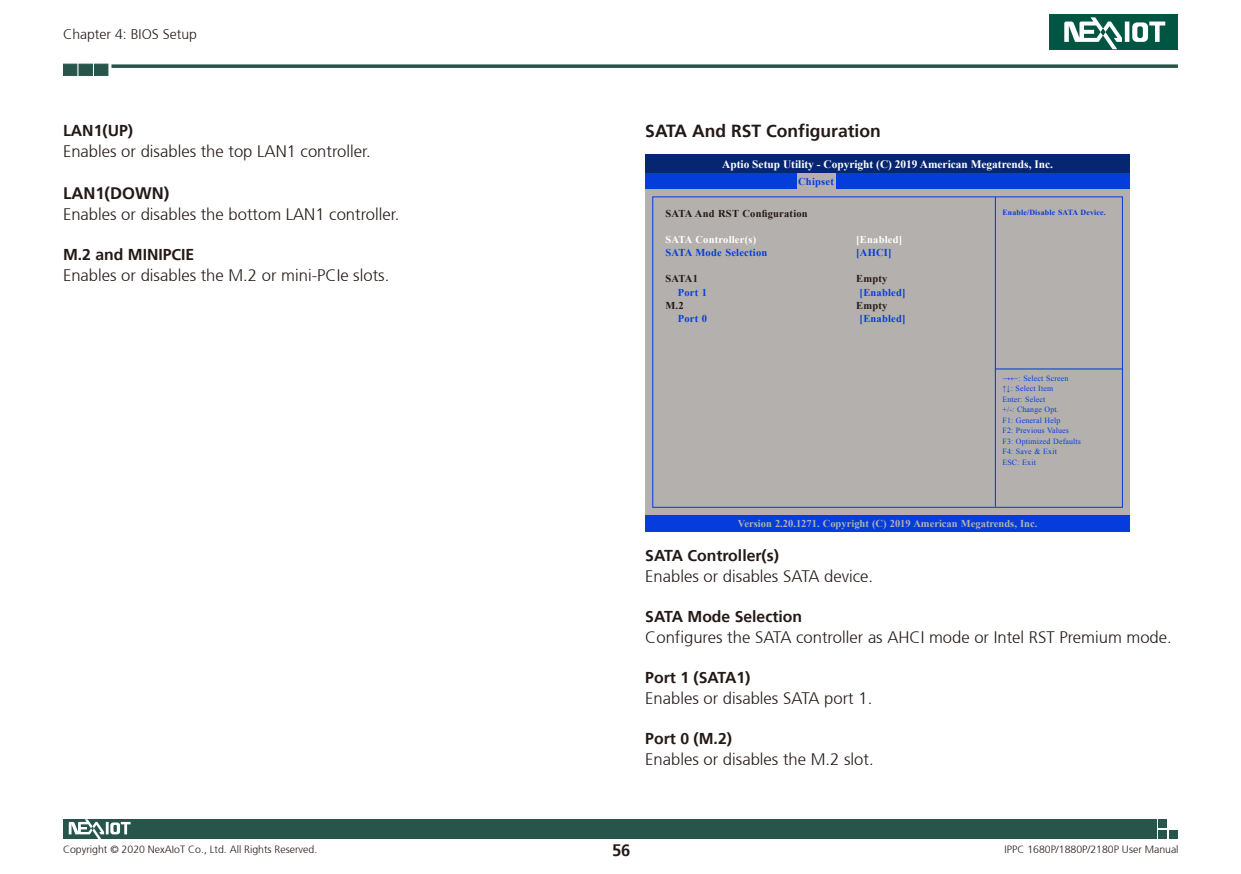
<style>
.page{position:relative;width:1241px;height:874px;background:#fff}
.page>*{position:absolute;margin:0;border:0;box-sizing:border-box;transform-origin:0 0}
.t1{font:700 17.5px "Frutiger 65";color:#231916}
.t2{font:300 16.62px "Frutiger 45";color:#231916}
.t3{font:700 16.62px "Frutiger 65";color:#231916}
.t4{font:700 15.75px "Frutiger 65";color:#231916}
.t5{font:300 14px "Frutiger 45";color:#231916}
.t6{font:700 11.38px "Times New Roman";color:#fff}
.t7{font:300 10.5px "Frutiger 45";color:#231916}
.t8{font:700 10.5px "Times New Roman";letter-spacing:.02em;color:#053ddd}
.t9{font:700 10.5px "Times New Roman";color:#b3b0ae}
.t10{font:700 10.5px "Times New Roman";letter-spacing:.02em;color:#231916}
.t11{font:700 10.5px "Times New Roman";letter-spacing:.02em;color:#fff}
.t12{font:7.88px/10.5px "Times New Roman";letter-spacing:.02em;color:#053ddd}
.t13{font:700 7.88px "Times New Roman";letter-spacing:.02em;color:#053ddd}
</style>
<div class="page">
<svg style="left:111px;top:64px;width:1066px;height:4px;background:#416960"></svg>
<div style="left:63px;top:64px;width:14px;height:12px;background:#27554b"></div>
<div style="left:79px;top:64px;width:14px;height:12px;background:#27554b"></div>
<div style="left:94px;top:64px;width:14px;height:12px;background:#27554b"></div>
<div style="left:1157px;top:819px;width:9px;height:8px;background:#27554b"></div>
<div style="left:1157px;top:829px;width:9px;height:9px;background:#27554b"></div>
<div style="left:1168px;top:829px;width:9px;height:9px;background:#27554b"></div>
<div style="left:63px;top:819px;width:1093px;height:19px;background:#27554b"></div>
<div style="left:1049px;top:14px;width:128px;height:35px;background:#005643"></div>
<svg style="left:1064px;top:17px;width:100px;height:32px"></svg>
<svg style="left:69px;top:819px;width:62px;height:19px"></svg>
<div style="left:645px;top:189px;width:484px;height:325px;background:#b3b0ae"></div>
<div style="left:645px;top:171px;width:484px;height:18px;background:#053ddd"></div>
<hr style="left:994px;top:197px;width:1px;height:309px;background:#053ddd">
<div style="left:796px;top:173px;width:39px;height:17px;background:#b3b0ae"></div>
<div style="left:645px;top:514px;width:484px;height:17px;background:#053ddd"></div>
<div style="left:645px;top:155px;width:484px;height:18px;background:#062671"></div>
<hr style="left:994px;top:368px;width:128px;height:1px;background:#053ddd">
<p class="t5" style="left:63px;top:26px;width:135px">Chapter 4: BIOS Setup</p>
<p class="t4" style="left:63px;top:121px;width:71px">LAN1(UP)</p>
<p class="t2" style="left:63px;top:142px;width:309px">Enables or disables the top LAN1 controller.</p>
<p class="t3" style="left:63px;top:183px;width:108px">LAN1(DOWN)</p>
<p class="t2" style="left:63px;top:205px;width:338px">Enables or disables the bottom LAN1 controller.</p>
<p class="t4" style="left:63px;top:245px;width:133px">M.2 and MINIPCIE</p>
<p class="t2" style="left:63px;top:266px;width:328px">Enables or disables the M.2 or mini-PCIe slots.</p>
<p class="t1" style="left:645px;top:121px;width:237px">SATA And RST Configuration</p>
<p class="t8" style="left:798px;top:174px;width:37px">Chipset</p>
<p class="t6" style="left:722px;top:156px;width:332px">Aptio Setup Utility - Copyright (C) 2019 American Megatrends, Inc.</p>
<p class="t10" style="left:665px;top:206px;width:144px">SATA And RST Configuration</p>
<p class="t13" style="left:1002px;top:207px;width:105px">Enable/Disable SATA Device.</p>
<p class="t11" style="left:665px;top:232px;width:92px">SATA Controller(s)</p>
<p class="t8" style="left:665px;top:245px;width:103px">SATA Mode Selection</p>
<p class="t10" style="left:665px;top:271px;width:34px">SATA1</p>
<p class="t8" style="left:677px;top:285px;width:31px">Port 1</p>
<p class="t10" style="left:665px;top:298px;width:20px">M.2</p>
<p class="t8" style="left:677px;top:311px;width:31px">Port 0</p>
<p class="t11" style="left:856px;top:232px;width:48px">[Enabled]</p>
<p class="t8" style="left:856px;top:245px;width:37px">[AHCI]</p>
<p class="t10" style="left:856px;top:271px;width:33px">Empty</p>
<p class="t8" style="left:859px;top:285px;width:48px">[Enabled]</p>
<p class="t10" style="left:856px;top:298px;width:33px">Empty</p>
<p class="t8" style="left:859px;top:311px;width:48px">[Enabled]</p>
<p class="t12" style="left:1002px;top:372px;width:80px">→←: Select Screen<br>↑↓: Select Item<br>Enter: Select<br>+/-: Change Opt.<br>F1: General Help<br>F2: Previous Values<br>F3: Optimized Defaults<br>F4: Save &amp; Exit<br>ESC: Exit</p>
<p class="t9" style="left:737px;top:515px;width:301px">Version 2.20.1271. Copyright (C) 2019 American Megatrends, Inc.</p>
<p class="t4" style="left:645px;top:545px;width:135px">SATA Controller(s)</p>
<p class="t2" style="left:645px;top:566px;width:229px">Enables or disables SATA device.</p>
<p class="t4" style="left:645px;top:606px;width:158px">SATA Mode Selection</p>
<p class="t2" style="left:645px;top:627px;width:528px">Configures the SATA controller as AHCI mode or Intel RST Premium mode.</p>
<p class="t4" style="left:645px;top:667px;width:107px">Port 1 (SATA1)</p>
<p class="t2" style="left:645px;top:688px;width:228px">Enables or disables SATA port 1.</p>
<p class="t4" style="left:645px;top:728px;width:88px">Port 0 (M.2)</p>
<p class="t2" style="left:645px;top:749px;width:230px">Enables or disables the M.2 slot.</p>
<p class="t7" style="left:63px;top:842px;width:256px">Copyright © 2020 NexAIoT Co., Ltd. All Rights Reserved.</p>
<p class="t3" style="left:612px;top:840px;width:20px">56</p>
<p class="t7" style="left:1004px;top:842px;width:175px">IPPC 1680P/1880P/2180P User Manual</p>
</div>
